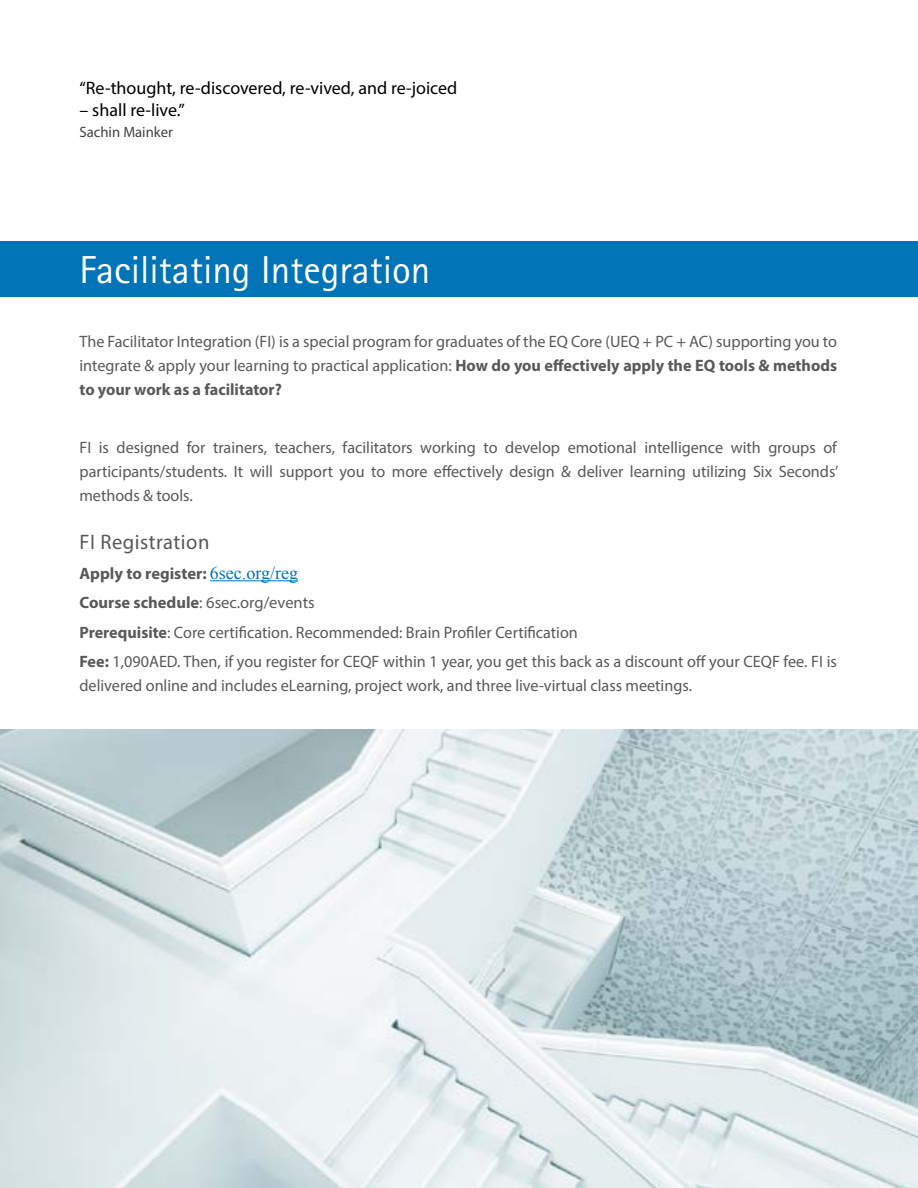
<style>
.page{position:relative;width:918px;height:1188px;background:#fff}
.page>*{position:absolute;margin:0;border:0;box-sizing:border-box;transform-origin:0 0}
.t1{font:39px "Rotis Sans Serif Std";color:#fff}
.t2{font:21px "Myriad Pro";letter-spacing:.025em;color:#58595b}
.t3{font:18px "Myriad Pro";color:#000}
.t4{font:16.5px/24px "Myriad Pro";color:#58595b;text-align:justify}
.t5{font:15px "Myriad Pro";color:#414042}
.s1{font-weight:700}
.s2{font-family:"Times New Roman";font-size:18px;color:#0074b7}
</style>
<div class="page">
<div style="left:0;top:242px;width:918px;height:55px;background:#0074b7"></div>
<hr style="left:210px;top:580px;width:88px;height:1px;background:#0074b7">
<img style="left:0;top:729px;width:918px;height:459px">
<p class="t3" style="left:80px;top:77px;width:379px">“Re-thought, re-discovered, re-vived, and re-joiced</p>
<p class="t3" style="left:80px;top:99px;width:107px">– shall re-live.”</p>
<p class="t5" style="left:80px;top:123px;width:95px">Sachin Mainker</p>
<h1 class="t1" style="left:80px;top:247px;width:352px">Facilitating Integration</h1>
<p class="t4" style="left:80px;top:329px;width:759px">The Facilitator Integration (FI) is a special program for graduates of the EQ Core (UEQ + PC + AC) supporting you to integrate &amp; apply your learning to practical application: <span class="s1">How do you effectively apply the EQ tools &amp; methods to your work as a facilitator?</span></p>
<p class="t4" style="left:80px;top:436px;width:760px">FI is designed for trainers, teachers, facilitators working to develop emotional intelligence with groups of participants/students. It will support you to more effectively design &amp; deliver learning utilizing Six Seconds’ methods &amp; tools.</p>
<p class="t2" style="left:80px;top:529px;width:131px">FI Registration</p>
<p class="t4" style="left:80px;top:558px;width:759px;line-height:29.4px;text-align:left"><span class="s1">Apply to register:</span> <span class="s2">6sec.org/reg<br></span><span class="s1">Course schedule</span>: 6sec.org/events<br><span class="s1">Prerequisite</span>: Core certification. Recommended: Brain Profiler Certification<br><span class="s1">Fee:</span> 1,090AED. Then, if you register for CEQF within 1 year, you get this back as a discount off your CEQF fee. FI is</p>
<p class="t4" style="left:80px;top:673px;width:614px">delivered online and includes eLearning, project work, and three live-virtual class meetings.</p>
</div>
